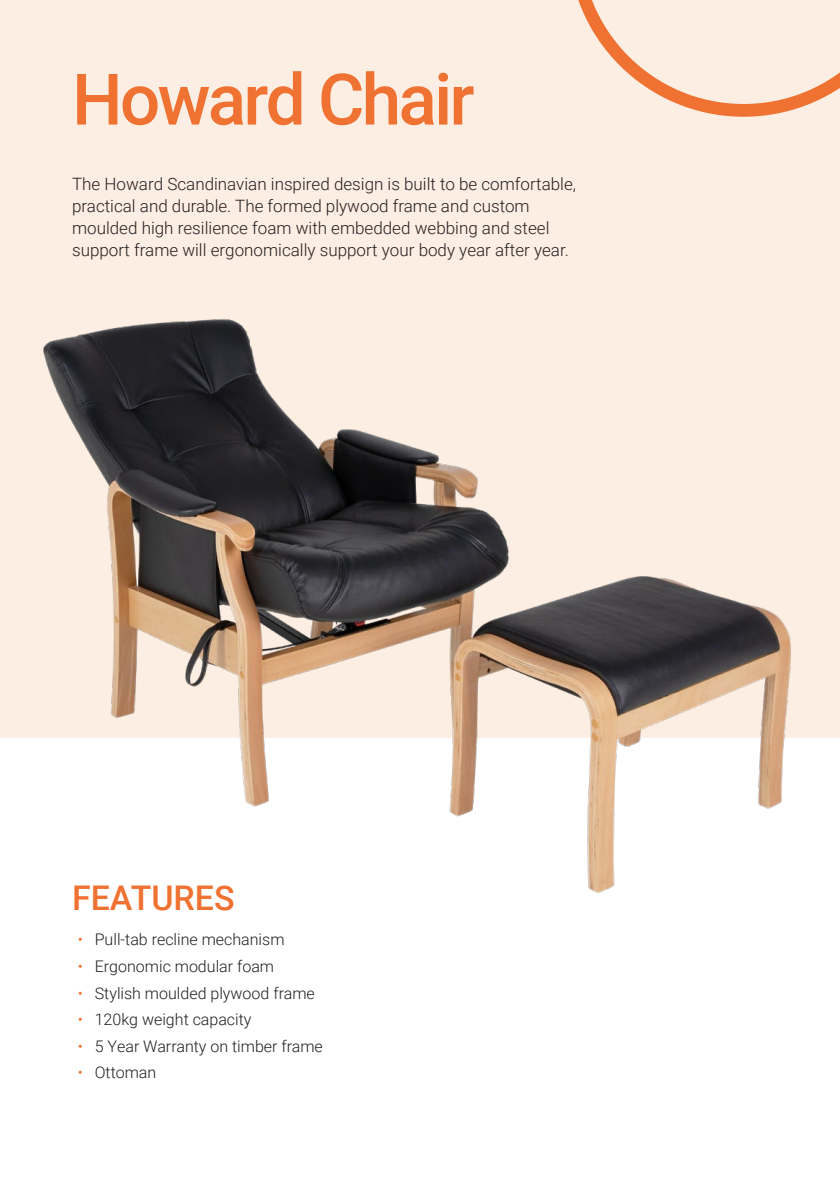
<style>
.page{position:relative;width:840px;height:1191px;background:#fff}
.page>*{position:absolute;margin:0;border:0;box-sizing:border-box;transform-origin:0 0}
.t1{font:500 71px "Roboto";letter-spacing:-.04em;color:#ef7232}
.Heading{font:500 34px "Roboto";color:#ef7232}
.t2{font:300 17px/22px "Roboto";color:#231f20}
.t3{font:300 16px "Roboto";color:#231f20}
.s1{color:#ef7232}
</style>
<div class="page">
<div style="left:0;top:0;width:839px;height:737px;background:#fceee2"></div>
<svg style="left:578px;top:0;width:261px;height:117px"></svg>
<img style="left:20px;top:319px;width:781px;height:574px">
<p class="t1" style="left:72px;top:50px;width:404px">Howard Chair</p>
<p class="t2" style="left:72px;top:172px;width:505px">The Howard Scandinavian inspired design is built to be comfortable, practical and durable. The formed plywood frame and custom moulded high resilience foam with embedded webbing and steel support frame will ergonomically support your body year after year.</p>
<p class="Heading" style="left:72px;top:874px;width:164px">FEATURES</p>
<p class="t3" style="left:78px;top:928px;width:208px"><span class="s1">•</span> Pull-tab recline mechanism</p>
<p class="t3" style="left:78px;top:955px;width:198px"><span class="s1">•</span> Ergonomic modular foam</p>
<p class="t3" style="left:78px;top:981px;width:238px"><span class="s1">•</span> Stylish moulded plywood frame</p>
<p class="t3" style="left:78px;top:1008px;width:175px"><span class="s1">•</span> 120kg weight capacity</p>
<p class="t3" style="left:78px;top:1034px;width:246px"><span class="s1">•</span> 5 Year Warranty on timber frame</p>
<p class="t3" style="left:78px;top:1061px;width:80px"><span class="s1">•</span> Ottoman</p>
</div>
